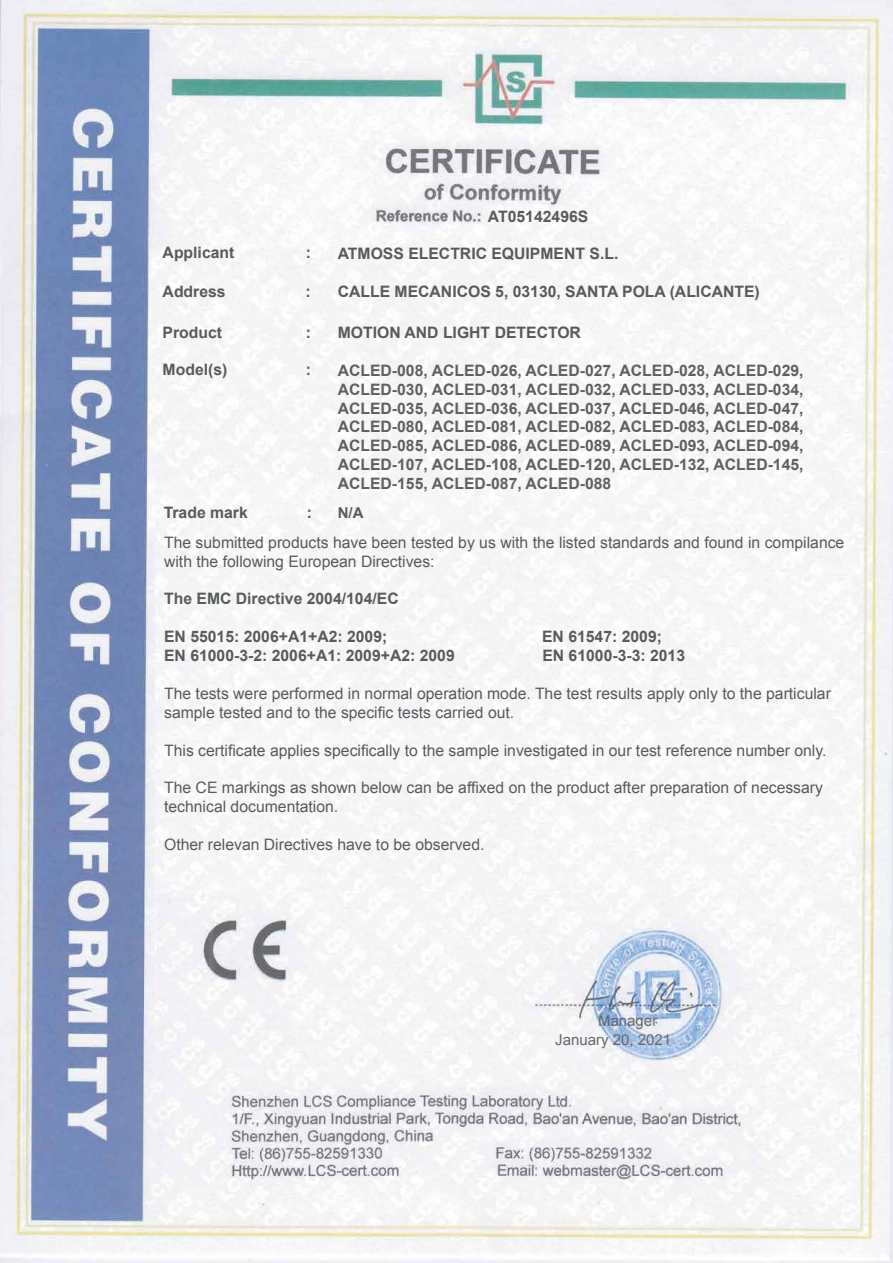
<style>
.page{position:relative;width:893px;height:1263px;background:#fff}
.page>*{position:absolute;margin:0;border:0;box-sizing:border-box;transform-origin:0 0}
.t1{font:15.75px/18.9px "Arial";color:#575b5c}
.t2{font:700 15.75px/18.9px "Arial";color:#5d6162;text-align:justify}
.t3{font:700 15.75px "Arial";color:#575b5c}
.t4{font:15px "Arial";color:#656a6c}
.t5{font:700 15px "Arial";color:#575b5c}
</style>
<div class="page">
<img style="left:0;top:0;width:893px;height:1263px">
<p class="t3" style="left:488px;top:206px;width:102px">AT05142496S</p>
<p class="t3" style="left:163px;top:242px;width:73px">Applicant</p>
<p class="t3" style="left:306px;top:242px;width:7px">:</p>
<p class="t3" style="left:163px;top:281px;width:65px">Address</p>
<p class="t3" style="left:306px;top:281px;width:7px">:</p>
<p class="t3" style="left:163px;top:322px;width:61px">Product</p>
<p class="t3" style="left:306px;top:322px;width:7px">:</p>
<p class="t3" style="left:163px;top:359px;width:66px">Model(s)</p>
<p class="t3" style="left:306px;top:359px;width:7px">:</p>
<p class="t2" style="left:338px;top:361px;width:467px">ACLED-008, ACLED-026, ACLED-027, ACLED-028, ACLED-029, ACLED-030, ACLED-031, ACLED-032, ACLED-033, ACLED-034, ACLED-035, ACLED-036, ACLED-037, ACLED-046, ACLED-047, ACLED-080, ACLED-081, ACLED-082, ACLED-083, ACLED-084, ACLED-085, ACLED-086, ACLED-089, ACLED-093, ACLED-094, ACLED-107, ACLED-108, ACLED-120, ACLED-132, ACLED-145, ACLED-155, ACLED-087, ACLED-088</p>
<p class="t3" style="left:164px;top:502px;width:86px">Trade mark</p>
<p class="t3" style="left:307px;top:502px;width:7px">:</p>
<p class="t3" style="left:338px;top:243px;width:282px">ATMOSS ELECTRIC EQUIPMENT S.L.</p>
<p class="t3" style="left:338px;top:281px;width:424px">CALLE MECANICOS 5, 03130, SANTA POLA (ALICANTE)</p>
<p class="t3" style="left:338px;top:322px;width:245px">MOTION AND LIGHT DETECTOR</p>
<p class="t5" style="left:338px;top:503px;width:27px">N/A</p>
<p class="t1" style="left:164px;top:533px;width:682px">The submitted products have been tested by us with the listed standards and found in compilance with the following European Directives:</p>
<p class="t3" style="left:164px;top:588px;width:236px">The EMC Directive 2004/104/EC</p>
<p class="t3" style="left:164px;top:626px;width:225px">EN 55015: 2006+A1+A2: 2009;</p>
<p class="t3" style="left:542px;top:626px;width:121px">EN 61547: 2009;</p>
<p class="t3" style="left:164px;top:645px;width:292px">EN 61000-3-2: 2006+A1: 2009+A2: 2009</p>
<p class="t3" style="left:542px;top:645px;width:144px">EN 61000-3-3: 2013</p>
<p class="t1" style="left:164px;top:684px;width:668px">The tests were performed in normal operation mode. The test results apply only to the particular sample tested and to the specific tests carried out.</p>
<p class="t1" style="left:164px;top:741px;width:664px">This certificate applies specifically to the sample investigated in our test reference number only.</p>
<p class="t1" style="left:164px;top:779px;width:660px">The CE markings as shown below can be affixed on the product after preparation of necessary technical documentation.</p>
<p class="t1" style="left:164px;top:835px;width:322px">Other relevan Directives have to be observed.</p>
<p class="t4" style="left:555px;top:1030px;width:117px">January 20, 2021</p>
</div>
